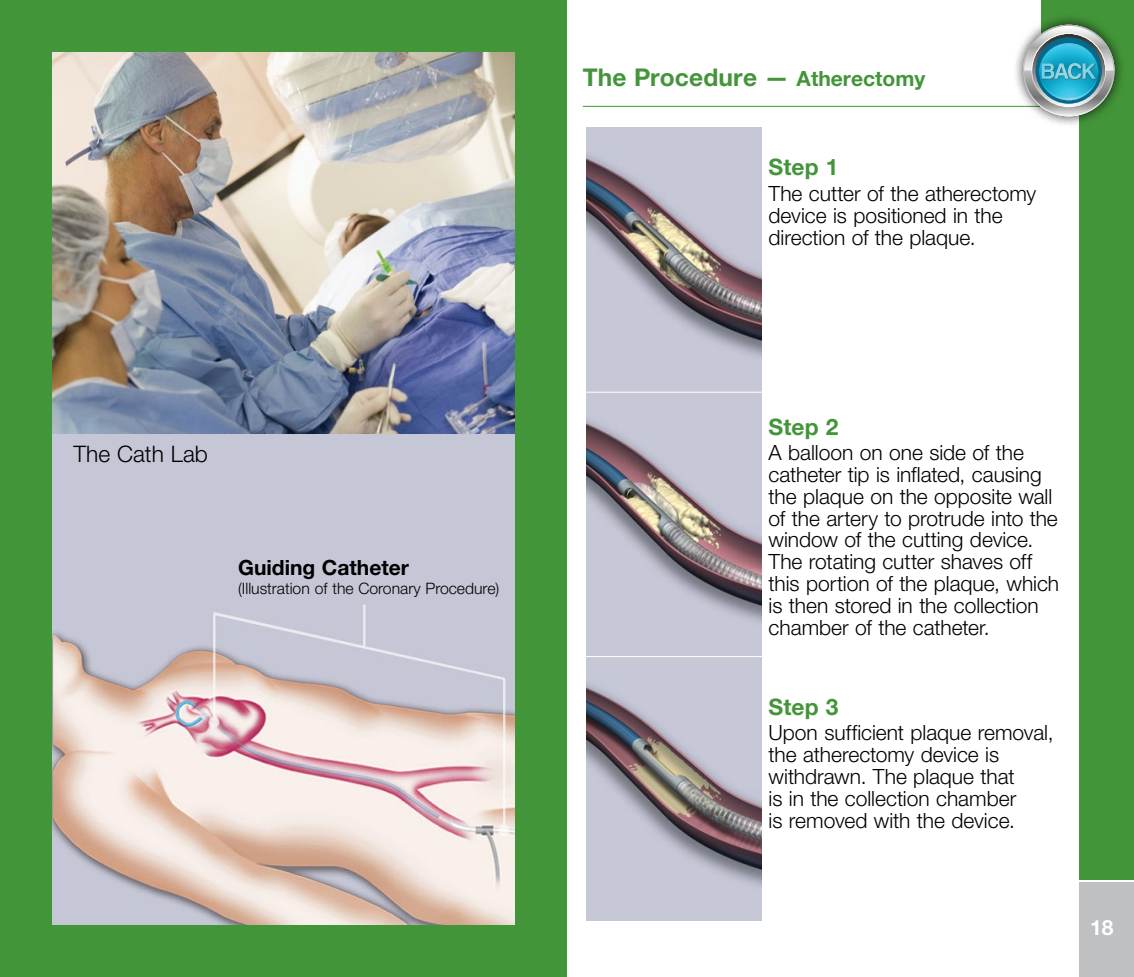
<style>
.page{position:relative;width:1134px;height:977px;background:#fff}
.page>*{position:absolute;margin:0;border:0;box-sizing:border-box;transform-origin:0 0}
.t1{font:700 24.5px "Helvetica Neue";letter-spacing:.005em;color:#439539}
.t2{font:700 22.75px "Helvetica Neue";letter-spacing:.005em;color:#439539}
.t3{font:300 22.75px "Helvetica Neue";color:#000}
.t4{font:300 21px/21.9px "Helvetica Neue";color:#000}
.t5{font:700 21px "Helvetica Neue";color:#000}
.t6{font:700 21px "Helvetica Neue";color:#fff}
.t7{font:300 15.75px "Helvetica Neue";color:#000}
.s1{font-size:21px}
</style>
<div class="page">
<div style="left:0;top:0;width:567px;height:976px;background:#439539"></div>
<img style="left:586px;top:128px;width:175px;height:792px">
<hr style="left:583px;top:392px;width:462px;height:1px;background:#fff">
<hr style="left:583px;top:656px;width:462px;height:1px;background:#fff">
<img style="left:52px;top:433px;width:463px;height:491px">
<img style="left:52px;top:52px;width:463px;height:381px">
<div style="left:1080px;top:882px;width:54px;height:94px;background:#bec0c2"></div>
<div style="left:1041px;top:0;width:93px;height:107px;background:#439539"></div>
<div style="left:1080px;top:105px;width:54px;height:774px;background:#439539"></div>
<hr style="left:583px;top:106px;width:460px;height:1px;background:#439539">
<div style="left:1011px;top:13px;width:115px;height:115px;background:#000;opacity:.75"></div>
<svg style="left:1023px;top:25px;width:92px;height:91px"></svg>
<p class="t3" style="left:74px;top:440px;width:136px">The Cath Lab</p>
<p class="t5" style="left:238px;top:554px;width:172px">Guiding Catheter</p>
<p class="t7" style="left:238px;top:578px;width:263px">(Illustration of the Coronary Procedure)</p>
<p class="t1" style="left:583px;top:62px;width:344px">The Procedure — <span class="s1">Atherectomy</span></p>
<p class="t2" style="left:769px;top:153px;width:71px">Step 1</p>
<p class="t4" style="left:769px;top:182px;width:269px">The cutter of the atherectomy device is positioned in the direction of the plaque.</p>
<p class="t2" style="left:769px;top:412px;width:71px">Step 2</p>
<p class="t4" style="left:769px;top:441px;width:292px">A balloon on one side of the catheter tip is inflated, causing the plaque on the opposite wall of the artery to protrude into the window of the cutting device.<br>The rotating cutter shaves off this portion of the plaque, which is then stored in the collection chamber of the catheter.</p>
<p class="t2" style="left:769px;top:693px;width:71px">Step 3</p>
<p class="t4" style="left:769px;top:721px;width:286px">Upon sufficient plaque removal, the atherectomy device is withdrawn. The plaque that<br>is in the collection chamber<br>is removed with the device.</p>
<p class="t6" style="left:1090px;top:914px;width:25px">18</p>
</div>
